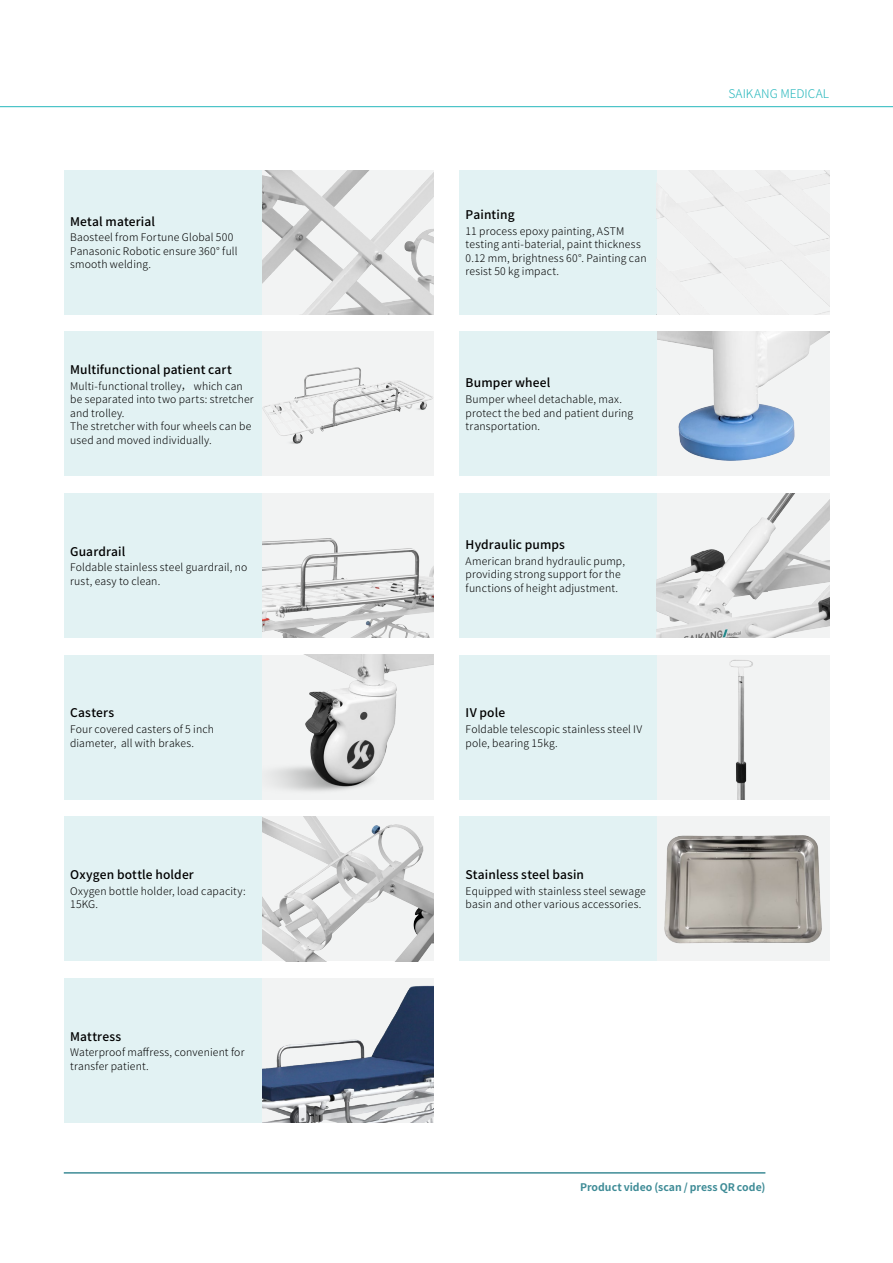
<style>
.page{position:relative;width:893px;height:1263px;background:#fff}
.page>*{position:absolute;margin:0;border:0;box-sizing:border-box;transform-origin:0 0}
.t1{font:500 12px "Noto Sans CJ Ksc";letter-spacing:.01em;color:#000}
.t2{font:300 12px "Noto Sans CJ Ksc";color:#26b7bc}
.t3{font:300 10.5px/13.5px "Noto Sans CJ Ksc";letter-spacing:.015em;color:#000}
.t4{font:700 10.5px "Noto Sans CJ Ksc";color:#3e8b96}
</style>
<div class="page">
<hr style="left:0;top:106px;width:893px;height:1px;background:#26b7bc">
<div style="left:657px;top:332px;width:172px;height:144px;background:#f2f3f3"></div>
<img style="left:657px;top:332px;width:172px;height:129px">
<div style="left:261px;top:493px;width:173px;height:145px;background:#f2f3f3"></div>
<img style="left:261px;top:497px;width:173px;height:141px">
<div style="left:459px;top:493px;width:198px;height:145px;background:#e2f2f3"></div>
<div style="left:459px;top:332px;width:198px;height:144px;background:#e2f2f3"></div>
<img style="left:261px;top:170px;width:173px;height:145px">
<img style="left:657px;top:493px;width:172px;height:145px">
<div style="left:64px;top:170px;width:197px;height:145px;background:#e2f2f3"></div>
<div style="left:459px;top:170px;width:198px;height:145px;background:#e2f2f3"></div>
<div style="left:261px;top:332px;width:173px;height:144px;background:#f2f3f3"></div>
<img style="left:261px;top:367px;width:172px;height:78px">
<div style="left:64px;top:332px;width:197px;height:144px;background:#e2f2f3"></div>
<div style="left:657px;top:170px;width:172px;height:145px;background:#f2f3f3"></div>
<div style="left:64px;top:493px;width:197px;height:145px;background:#e2f2f3"></div>
<img style="left:261px;top:655px;width:173px;height:144px">
<div style="left:64px;top:655px;width:197px;height:144px;background:#e2f2f3"></div>
<img style="left:261px;top:978px;width:173px;height:145px">
<div style="left:64px;top:978px;width:197px;height:145px;background:#e2f2f3"></div>
<div style="left:657px;top:816px;width:172px;height:145px;background:#f2f3f3"></div>
<img style="left:664px;top:835px;width:158px;height:109px">
<div style="left:459px;top:816px;width:198px;height:145px;background:#e2f2f3"></div>
<img style="left:261px;top:816px;width:173px;height:145px">
<div style="left:64px;top:816px;width:197px;height:145px;background:#e2f2f3"></div>
<div style="left:459px;top:655px;width:198px;height:144px;background:#e2f2f3"></div>
<div style="left:657px;top:655px;width:172px;height:144px;background:#f2f3f3"></div>
<img style="left:729px;top:660px;width:24px;height:139px">
<hr style="left:64px;top:1172px;width:701px;height:1px;background:#3e8b96">
<p class="t1" style="left:70px;top:215px;width:86px">Metal material</p>
<p class="t3" style="left:70px;top:231px;width:169px">Baosteel from Fortune Global 500<br>Panasonic Robotic ensure 360° full smooth welding.</p>
<p class="t1" style="left:70px;top:363px;width:163px">Multifunctional patient cart</p>
<p class="t3" style="left:70px;top:379px;width:185px">Multi-functional trolley， which can be separated into two parts: stretcher and trolley.<br>The stretcher with four wheels can be used and moved individually.</p>
<p class="t1" style="left:70px;top:545px;width:57px">Guardrail</p>
<p class="t3" style="left:70px;top:561px;width:179px">Foldable stainless steel guardrail, no rust, easy to clean.</p>
<p class="t1" style="left:70px;top:706px;width:45px">Casters</p>
<p class="t3" style="left:70px;top:723px;width:145px">Four covered casters of 5 inch diameter, all with brakes.</p>
<p class="t1" style="left:70px;top:868px;width:125px">Oxygen bottle holder</p>
<p class="t3" style="left:70px;top:884px;width:177px">Oxygen bottle holder, load capacity:<br>15KG.</p>
<p class="t1" style="left:70px;top:1029px;width:53px">Mattress</p>
<p class="t3" style="left:70px;top:1046px;width:176px">Waterproof maffress, convenient for transfer patient.</p>
<p class="t1" style="left:466px;top:208px;width:51px">Painting</p>
<p class="t3" style="left:466px;top:224px;width:182px">11 process epoxy painting, ASTM testing anti-baterial, paint thickness<br>0.12 mm, brightness 60°. Painting can resist 50 kg impact.</p>
<p class="t1" style="left:466px;top:376px;width:86px">Bumper wheel</p>
<p class="t3" style="left:466px;top:393px;width:169px">Bumper wheel detachable, max. protect the bed and patient during transportation.</p>
<p class="t1" style="left:466px;top:538px;width:101px">Hydraulic pumps</p>
<p class="t3" style="left:466px;top:554px;width:161px">American brand hydraulic pump, providing strong support for the functions of height adjustment.</p>
<p class="t1" style="left:466px;top:706px;width:41px">IV pole</p>
<p class="t3" style="left:466px;top:723px;width:178px">Foldable telescopic stainless steel IV pole, bearing 15kg.</p>
<p class="t1" style="left:466px;top:868px;width:120px">Stainless steel basin</p>
<p class="t3" style="left:466px;top:884px;width:182px">Equipped with stainless steel sewage basin and other various accessories.</p>
<p class="t2" style="left:728px;top:87px;width:15px">Saika</p>
<p class="t2" style="left:761px;top:87px;width:27px">ng medical</p>
<p class="t4" style="left:580px;top:1181px;width:187px">Product video (scan / press QR code)</p>
</div>
